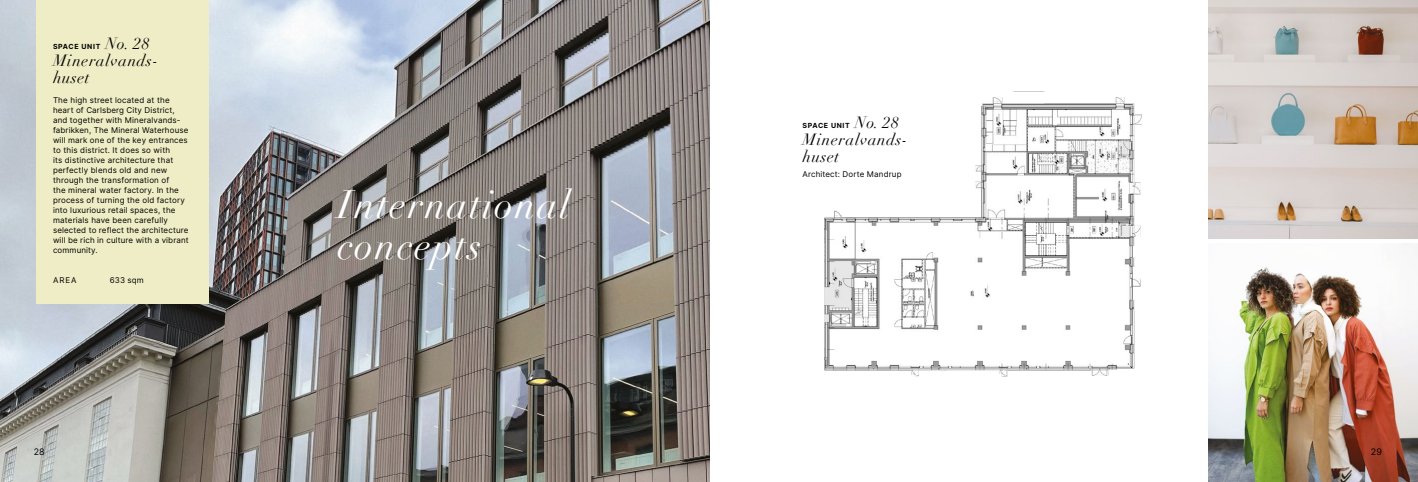
<style>
.page{position:relative;width:1418px;height:482px;background:#fff}
.page>*{position:absolute;margin:0;border:0;box-sizing:border-box;transform-origin:0 0}
.t1{font:italic 38.7px/41.1px "Didot";letter-spacing:.04em;color:#fff}
.t2{font:italic 16px/17px "Didot";letter-spacing:.04em;color:#000}
.t3{font:9px "Inter";color:#000}
.t4{font:8px/10px "Inter";letter-spacing:.02em;color:#000}
.t5{font:700 7px "Inter";letter-spacing:.09em;color:#000}
</style>
<div class="page">
<img style="left:0;top:0;width:709px;height:482px">
<img style="left:824px;top:97px;width:318px;height:280px">
<img style="left:1208px;top:0;width:209px;height:238px">
<img style="left:1208px;top:244px;width:209px;height:238px">
<div style="left:36px;top:0;width:173px;height:303px;background:#eeedc6"></div>
<h2 class="t2" style="left:53px;top:35px;width:107px;text-indent:52px">No. 28<br>Mineralvands&shy;huset</h2>
<p class="t4" style="left:53px;top:95px;width:137px">The high street located at the heart of Carlsberg City District, and together with Mineralvands&shy;fabrikken, The Mineral Waterhouse will mark one of the key entrances to this district. It does so with<br>its distinctive architecture that perfectly blends old and new through the transformation of<br>the mineral water factory. In the process of turning the old factory into luxurious retail spaces, the materials have been carefully selected to reflect the architecture will be rich in culture with a vibrant community.</p>
<p class="t4" style="left:53px;top:275px;width:25px">AREA</p>
<p class="t4" style="left:110px;top:275px;width:36px">633 sqm</p>
<p class="t5" style="left:53px;top:41px;width:49px">SPACE UNIT</p>
<h1 class="t1" style="left:337px;top:184px;width:234px">International concepts</h1>
<h2 class="t2" style="left:802px;top:115px;width:107px;text-indent:52px">No. 28<br>Mineralvands&shy;huset</h2>
<p class="t5" style="left:802px;top:121px;width:49px">SPACE UNIT</p>
<p class="t4" style="left:802px;top:169px;width:100px">Architect: Dorte Mandrup</p>
<p class="t3" style="left:34px;top:445px;width:12px">28</p>
<p class="t3" style="left:1370px;top:445px;width:13px">29</p>
</div>
